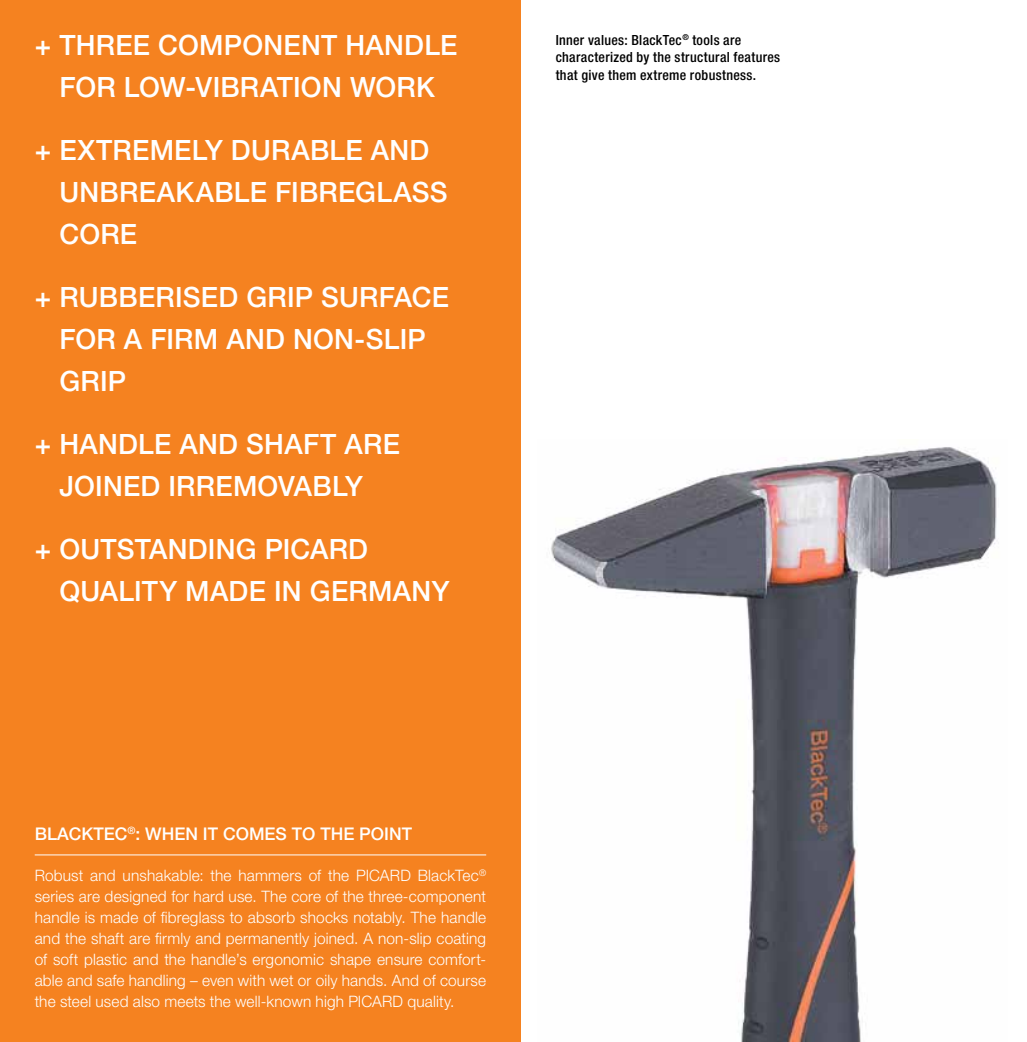
<style>
.page{position:relative;width:1027px;height:1042px;background:#fff}
.page>*{position:absolute;margin:0;border:0;box-sizing:border-box;transform-origin:0 0}
.t1{font:500 28px/42px "Helvetica Neue LT Pro";letter-spacing:.01em;color:#fff}
.t2{font:500 17.5px "Helvetica Neue LT Pro";color:#fff}
.t3{font:300 15.75px/21px "Helvetica Neue LT Pro";letter-spacing:.01em;color:#fff;text-align:justify}
.t4{font:500 condensed 14px/17.5px "Helvetica Neue LT Pro";letter-spacing:.025em;color:#000}
</style>
<div class="page">
<div style="left:0;top:0;width:521px;height:1042px;background:#f58220"></div>
<hr style="left:35px;top:854px;width:451px;height:1px;background:#fff">
<img style="left:551px;top:447px;width:446px;height:595px">
<h1 class="t1" style="left:59px;top:23px;width:400px;text-indent:-25px">+ THREE COMPONENT HANDLE<br>FOR LOW-VIBRA</h1>
<h1 class="t1" style="left:277px;top:65px;width:96px">TION WOR</h1>
<h1 class="t1" style="left:416px;top:65px;width:20px">K</h1>
<h1 class="t1" style="left:35px;top:128px;width:256px">+ EXTREMELY DURAB</h1>
<h1 class="t1" style="left:59px;top:128px;width:390px;text-indent:270px">LE AND<br>UNBREAKAB LE FIBREGLASS<br>COR</h1>
<h1 class="t1" style="left:120px;top:212px;width:19px">E</h1>
<h1 class="t1" style="left:35px;top:275px;width:248px">+ RUBBERISED GRIP</h1>
<h1 class="t1" style="left:59px;top:275px;width:391px;text-indent:262px">SURFACE<br>FOR A FIRM AND NON-SLIP<br>GRIP</h1>
<h1 class="t1" style="left:35px;top:422px;width:367px;text-align:center">+ HANDLE AND SHAFT ARE<br>JOI NED IRREMOVABLY</h1>
<h1 class="t1" style="left:59px;top:527px;width:241px;text-indent:-25px">+ OUTSTANDI NG PICARD<br>QUALITY MAD</h1>
<h1 class="t1" style="left:249px;top:569px;width:202px">E IN GERMANY</h1>
<p class="t4" style="left:556px;top:31px;width:226px">Inner values: BlackTec<sup>®</sup> tools are characterized by the structural features that give them extreme robustness.</p>
<p class="t2" style="left:35px;top:823px;width:379px">BLACKTEC<sup>®</sup>: WHEN IT COMES TO THE POI NT</p>
<p class="t3" style="left:35px;top:865px;width:453px">Robust and unshakable: the hammers of the PICARD BlackTec<sup>® </sup>series are designed for hard use. The core of the three-component handle is made of fibreglass to absorb shocks notably. The handle and the shaft are firmly and permanently joined. A non-slip coating of soft plastic and the handle’s ergonomic shape ensure comfort&shy;able and safe handling – even with wet or oily hands. And of course the steel used also meets the well-known high PICARD quality.</p>
</div>
